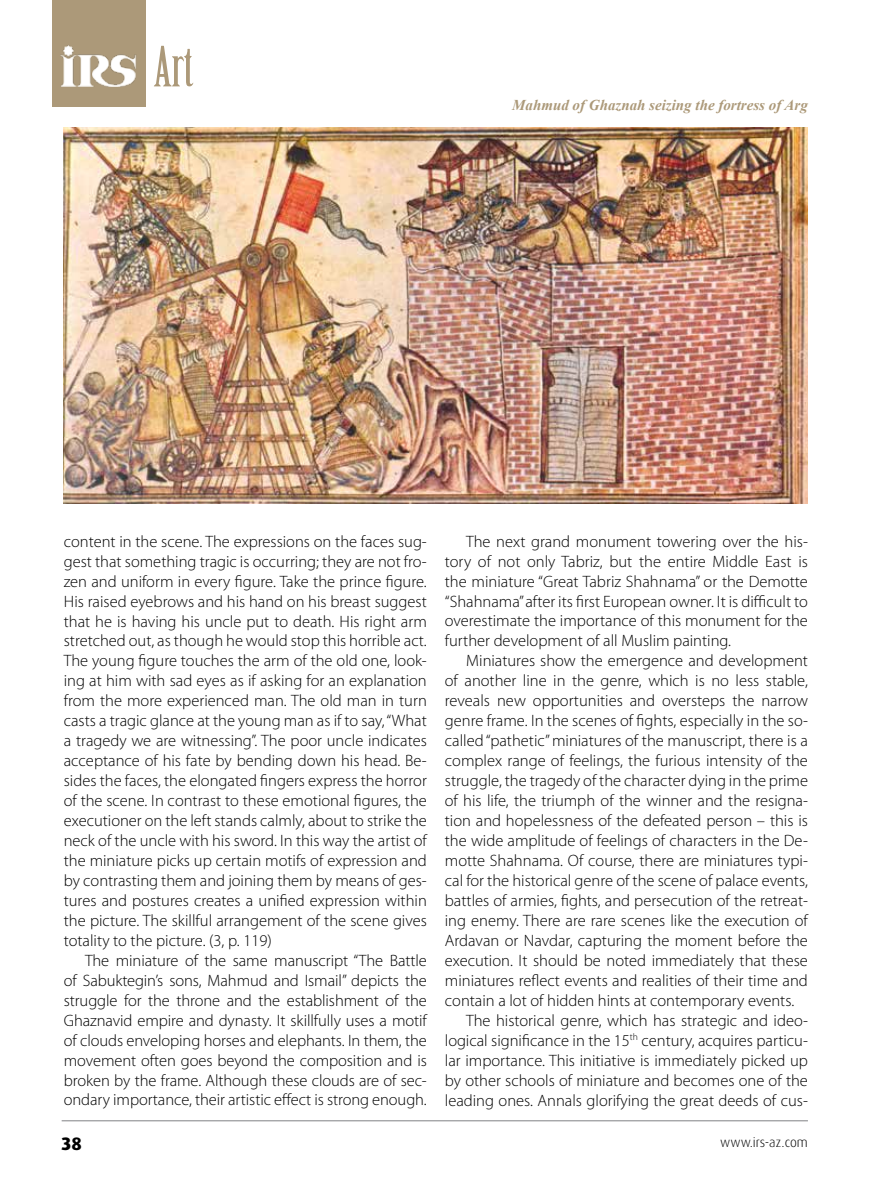
<style>
.page{position:relative;width:893px;height:1191px;background:#fff}
.page>*{position:absolute;margin:0;border:0;box-sizing:border-box;transform-origin:0 0}
.t1{font:54.15px "Birch Std";color:#ac9979}
.t2{font:800 18px "Dax Pro";color:#000}
.t3{font:300 16.5px/20px "Myriad Pro";color:#000;text-align:justify}
.t4{font:italic 700 15px "Times New Roman";color:#ac9979}
.t5{font:300 13.5px "Dax Pro";color:#000}
</style>
<div class="page">
<hr style="left:62px;top:1120px;width:746px;height:1px;background:#808285">
<img style="left:64px;top:128px;width:744px;height:375px">
<div style="left:52px;top:0;width:94px;height:106px;background:#ac9979"></div>
<img style="left:60px;top:45px;width:76px;height:41px">
<h1 class="t1" style="left:154px;top:36px;width:41px">Art</h1>
<p class="t4" style="left:512px;top:94px;width:297px">Mahmud of Ghaznah seizing the fortress of Arg</p>
<p class="t3" style="left:64px;top:531px;width:365px">content in the scene. The expressions on the faces sug&shy;gest that something tragic is occurring; they are not fro&shy;zen and uniform in every figure. Take the prince figure.<br>His raised eyebrows and his hand on his breast suggest that he is having his uncle put to death. His right arm stretched out, as though he would stop this horrible act.<br>The young figure touches the arm of the old one, look&shy;ing at him with sad eyes as if asking for an explanation from the more experienced man. The old man in turn casts a tragic glance at the young man as if to say, “What a tragedy we are witnessing”. The poor uncle indicates acceptance of his fate by bending down his head. Be&shy;sides the faces, the elongated fingers express the horror of the scene. In contrast to these emotional figures, the executioner on the left stands calmly, about to strike the neck of the uncle with his sword. In this way the artist of the miniature picks up certain motifs of expression and by contrasting them and joining them by means of ges&shy;tures and postures creates a unified expression within the picture. The skillful arrangement of the scene gives totality to the picture. (3, p. 119)</p>
<p class="t3" style="left:64px;top:950px;width:365px;text-indent:21px">The miniature of the same manuscript “The Battle of Sabuktegin’s sons, Mahmud and Ismail” depicts the struggle for the throne and the establishment of the Ghaznavid empire and dynasty. It skillfully uses a motif of clouds enveloping horses and elephants. In them, the movement often goes beyond the composition and is broken by the frame. Although these clouds are of sec&shy;ondary importance, their artistic effect is strong enough.</p>
<p class="t3" style="left:445px;top:531px;width:365px;text-indent:21px">The next grand monument towering over the his&shy;tory of not only Tabriz, but the entire Middle East is the miniature “Great Tabriz Shahnama” or the Demotte “Shahnama” after its first European owner. It is difficult to overestimate the importance of this monument for the further development of all Muslim painting.</p>
<p class="t3" style="left:466px;top:651px;width:343px">Miniatures show the emergence and development</p>
<p class="t3" style="left:445px;top:671px;width:365px">of another line in the genre, which is no less stable,</p>
<p class="t3" style="left:445px;top:691px;width:365px">reveals new opportunities and oversteps the narrow</p>
<p class="t3" style="left:445px;top:711px;width:365px">genre frame. In the scenes of fights, especially in the so-</p>
<p class="t3" style="left:445px;top:731px;width:365px">called “pathetic” miniatures of the manuscript, there is a</p>
<p class="t3" style="left:445px;top:751px;width:365px">complex range of feelings, the furious intensity of the</p>
<p class="t3" style="left:445px;top:771px;width:365px">struggle, the tragedy of the character dying in the prime</p>
<p class="t3" style="left:445px;top:791px;width:365px">of his life, the triumph of the winner and the resigna-</p>
<p class="t3" style="left:445px;top:811px;width:365px">tion and hopelessness of the defeated person – this is</p>
<p class="t3" style="left:445px;top:830px;width:365px">the wide amplitude of feelings of characters in the De-</p>
<p class="t3" style="left:445px;top:850px;width:365px">motte Shahnama. Of course, there are miniatures typi-</p>
<p class="t3" style="left:445px;top:870px;width:365px">cal for the historical genre of the scene of palace events,</p>
<p class="t3" style="left:445px;top:890px;width:365px">battles of armies, fights, and persecution of the retreat-</p>
<p class="t3" style="left:445px;top:910px;width:365px">ing enemy. There are rare scenes like the execution of</p>
<p class="t3" style="left:445px;top:930px;width:365px">Ardavan or Navdar, capturing the moment before the</p>
<p class="t3" style="left:445px;top:950px;width:365px">execution. It should be noted immediately that these</p>
<p class="t3" style="left:445px;top:970px;width:364px">miniatures reflect events and realities of their time and</p>
<p class="t3" style="left:445px;top:990px;width:351px">contain a lot of hidden hints at contemporary events.</p>
<p class="t3" style="left:466px;top:1010px;width:343px">The historical genre, which has strategic and ideo-</p>
<p class="t3" style="left:445px;top:1030px;width:365px">logical significance in the 15<sup>th</sup> century, acquires particu-</p>
<p class="t3" style="left:445px;top:1050px;width:365px">lar importance. This initiative is immediately picked up</p>
<p class="t3" style="left:445px;top:1070px;width:365px">by other schools of miniature and becomes one of the</p>
<p class="t3" style="left:445px;top:1090px;width:365px">leading ones. Annals glorifying the great deeds of cus-</p>
<p class="t2" style="left:62px;top:1131px;width:22px">38</p>
<p class="t5" style="left:720px;top:1133px;width:89px">www.irs-az.com</p>
</div>
